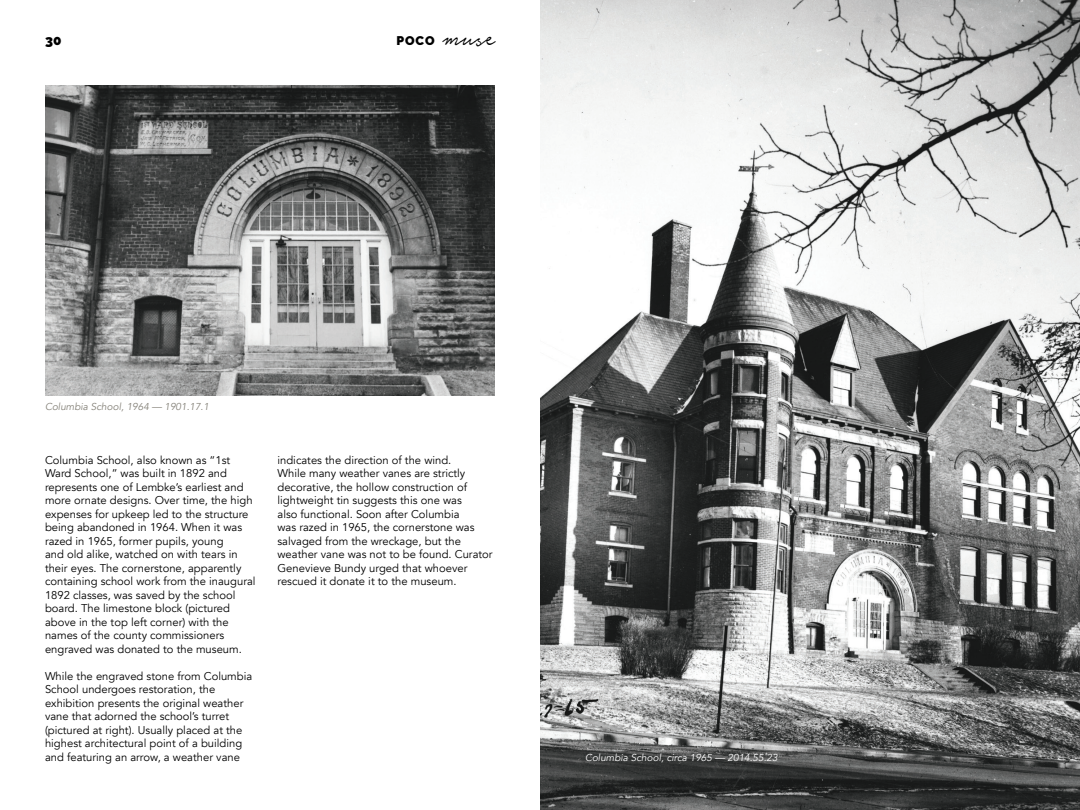
<style>
.page{position:relative;width:1080px;height:810px;background:#fff}
.page>*{position:absolute;margin:0;border:0;box-sizing:border-box;transform-origin:0 0}
.t1{font:45px "Notera Personal Use Only";color:#000;scale:.67 1}
.t2{font:900 13.75px "Raleway";color:#000}
.t3{font:900 12.5px "Raleway";color:#000}
.Body_Copy{font:11.25px/13.5px "Avenir";color:#000}
.Image_Caption{font:italic 10px "Avenir";color:#fff}
.Image_Caption-2{font:italic 10px "Avenir";color:#848178}
</style>
<div class="page">
<img style="left:540px;top:0;width:540px;height:810px">
<img style="left:45px;top:86px;width:450px;height:310px">
<p class="t2" style="left:45px;top:32px;width:18px">30</p>
<p class="t3" style="left:396px;top:33px;width:40px">POCO</p>
<h1 class="t1" style="left:443px;top:13px;width:79px">muse</h1>
<p class="Image_Caption-2" style="left:45px;top:400px;width:165px">Columbia School, 1964 — 1901.17.1</p>
<p class="Body_Copy" style="left:45px;top:453px;width:212px">Columbia School, also known as “1st Ward School,” was built in 1892 and represents one of Lembke’s earliest and more ornate designs. Over time, the high expenses for upkeep led to the structure being abandoned in 1964. When it was razed in 1965, former pupils, young<br>and old alike, watched on with tears in their eyes. The cornerstone, apparently containing school work from the inaugural 1892 classes, was saved by the school board. The limestone block (pictured above in the top left corner) with the names of the county commissioners engraved was donated to the museum.</p>
<p class="Body_Copy" style="left:45px;top:669px;width:209px">While the engraved stone from Columbia School undergoes restoration, the exhibition presents the original weather vane that adorned the school’s turret (pictured at right). Usually placed at the highest architectural point of a building and featuring an arrow, a weather vane</p>
<p class="Body_Copy" style="left:278px;top:453px;width:217px">indicates the direction of the wind.<br>While many weather vanes are strictly decorative, the hollow construction of lightweight tin suggests this one was<br>also functional. Soon after Columbia<br>was razed in 1965, the cornerstone was salvaged from the wreckage, but the weather vane was not to be found. Curator Genevieve Bundy urged that whoever rescued it donate it to the museum.</p>
<p class="Image_Caption" style="left:585px;top:751px;width:194px">Columbia School, circa 1965 — 2014.55.23</p>
</div>
